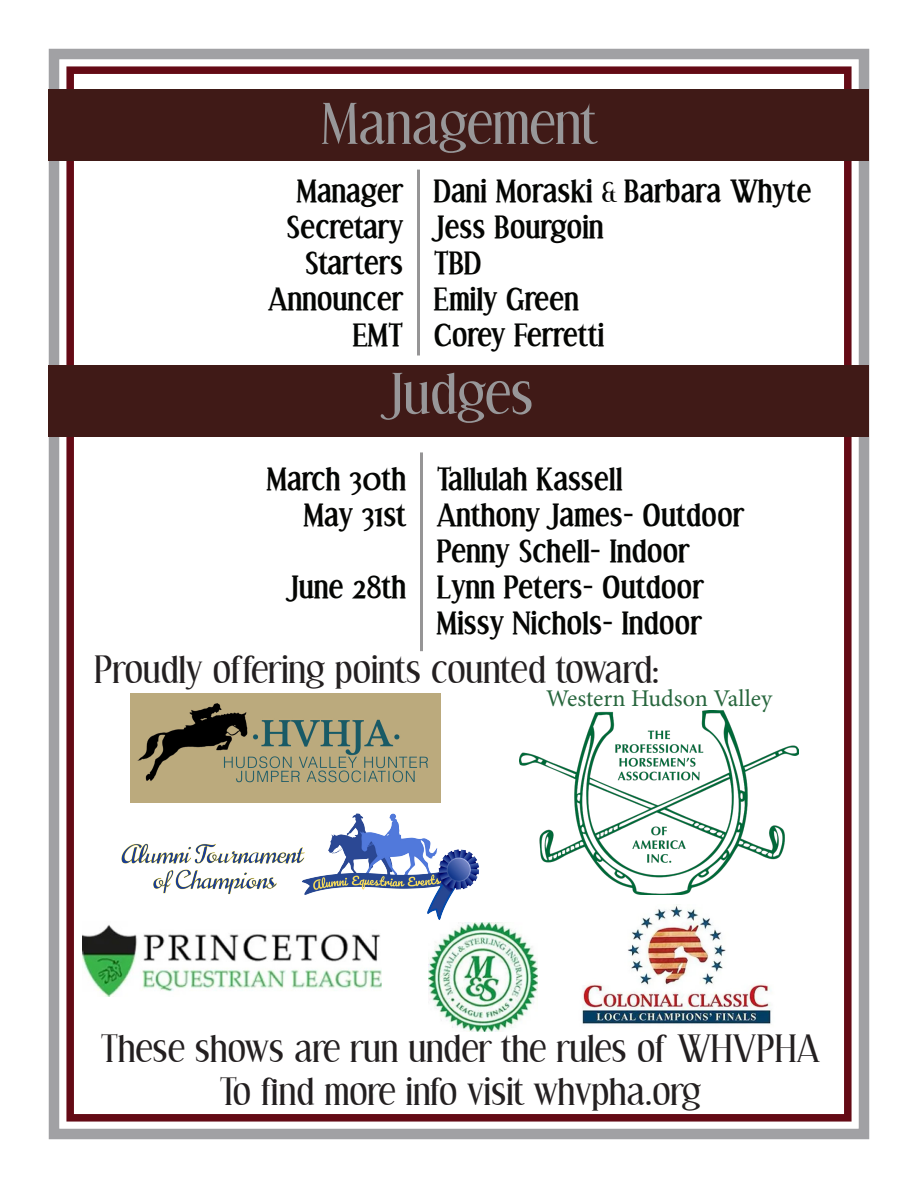
<style>
.page{position:relative;width:918px;height:1188px;background:#fff}
.page>*{position:absolute;margin:0;border:0;box-sizing:border-box;transform-origin:0 0}
.t1{font:54px "Effloresce";color:#989799}
.t2{font:36px "Effloresce";color:#231f20}
.t3{font:700 30px "Effloresce";color:#040503}
.t4{font:24px "Minion Pro";color:#27663d}
.s1{font-weight:400;font-size:27px}
</style>
<div class="page">
<div style="left:49px;top:49px;width:820px;height:1090px;border:10px solid #a1a1a4"></div>
<div style="left:66px;top:66px;width:786px;height:1056px;border:8px solid #640a15"></div>
<div style="left:49px;top:365px;width:820px;height:71px;background:#401a17"></div>
<hr style="left:420px;top:452px;width:3px;height:199px;background:#969596">
<img style="left:429px;top:923px;width:109px;height:109px">
<img style="left:83px;top:925px;width:299px;height:71px">
<img style="left:581px;top:904px;width:190px;height:120px">
<img style="left:520px;top:711px;width:278px;height:184px">
<div style="left:49px;top:89px;width:820px;height:72px;background:#401a17"></div>
<hr style="left:417px;top:170px;width:3px;height:186px;background:#969596">
<img style="left:121px;top:813px;width:362px;height:110px">
<img style="left:131px;top:694px;width:310px;height:109px">
<p class="t1" style="left:322px;top:95px;width:276px">Management</p>
<p class="t3" style="left:297px;top:175px;width:108px">Manager</p>
<p class="t3" style="left:287px;top:211px;width:118px">Secretary</p>
<p class="t3" style="left:305px;top:247px;width:99px">Starters</p>
<p class="t3" style="left:268px;top:283px;width:136px">Announcer</p>
<p class="t3" style="left:353px;top:319px;width:52px">EMT</p>
<p class="t3" style="left:434px;top:175px;width:379px">Dani Moraski <span class="s1">&amp;</span> Barbara Whyte</p>
<p class="t3" style="left:434px;top:211px;width:171px">Jess Bourgoin</p>
<p class="t3" style="left:434px;top:247px;width:49px">TBD</p>
<p class="t3" style="left:434px;top:283px;width:147px">Emily Green</p>
<p class="t3" style="left:434px;top:319px;width:172px">Corey Ferretti</p>
<p class="t1" style="left:385px;top:365px;width:150px">Judges</p>
<p class="t3" style="left:267px;top:462px;width:141px">March 30th</p>
<p class="t3" style="left:304px;top:498px;width:104px">May 31st</p>
<p class="t3" style="left:288px;top:570px;width:120px">June 28th</p>
<p class="t3" style="left:437px;top:462px;width:187px">Tallulah Kassell</p>
<p class="t3" style="left:437px;top:498px;width:309px">Anthony James- Outdoor</p>
<p class="t3" style="left:437px;top:534px;width:254px">Penny Schell- Indoor</p>
<p class="t3" style="left:437px;top:570px;width:268px">Lynn Peters- Outdoor</p>
<p class="t3" style="left:437px;top:606px;width:266px">Missy Nichols- Indoor</p>
<p class="t2" style="left:94px;top:650px;width:566px">Proudly offering points counted toward:</p>
<p class="t4" style="left:546px;top:683px;width:228px">Western Hudson Valley</p>
<p class="t2" style="left:100px;top:1029px;width:721px">These shows are run under the rules of WHVPHA</p>
<p class="t2" style="left:220px;top:1072px;width:483px">To find more info visit whvpha.org</p>
</div>
